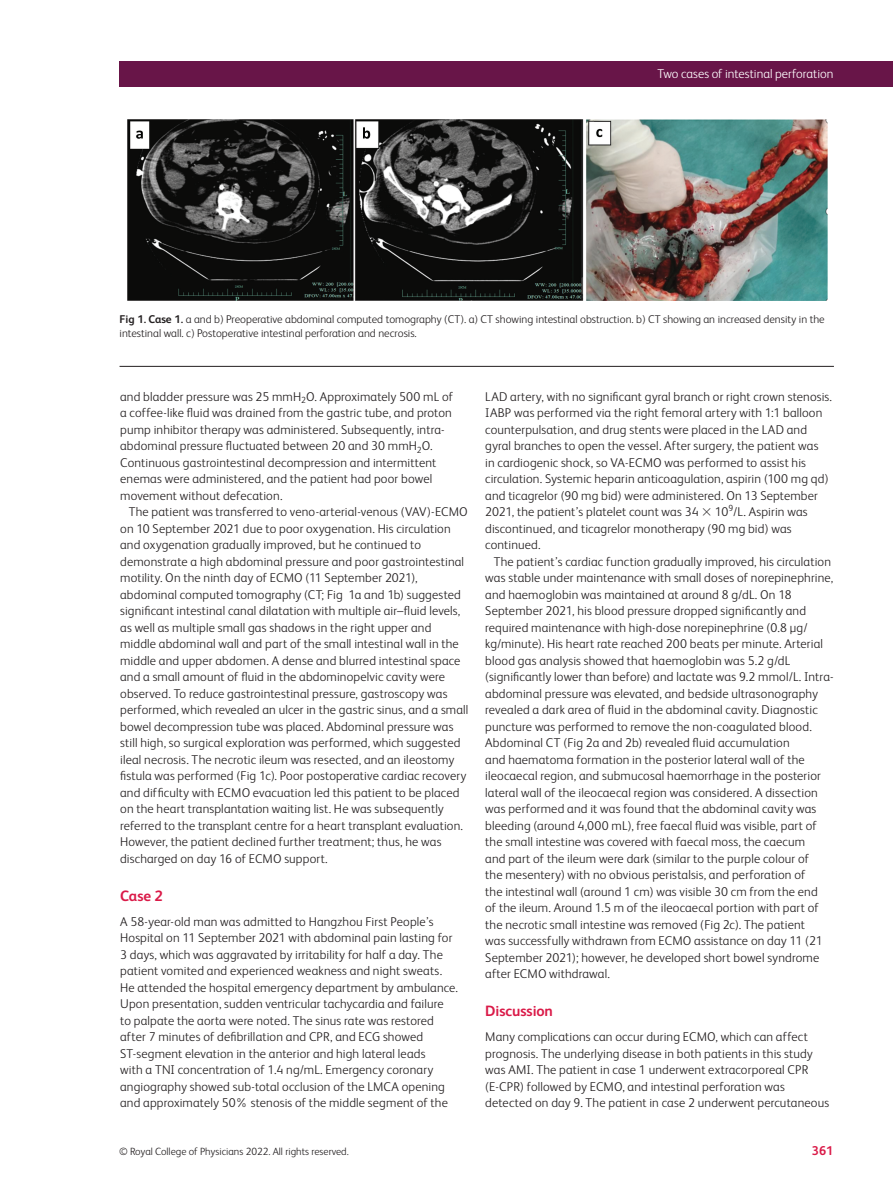
<style>
.page{position:relative;width:893px;height:1191px;background:#fff}
.page>*{position:absolute;margin:0;border:0;box-sizing:border-box;transform-origin:0 0}
.body_H1{font:700 15px "FS Albert";letter-spacing:-.005em;color:#da1a48}
.body_sec_P_Indent{font:300 12.75px/16.5px "FS Albert";letter-spacing:.01em;color:#231f20}
.body_sec_P_noIndent{font:300 12.75px/16.5px "FS Albert";letter-spacing:.01em;color:#231f20}
.t1{font:300 12.75px "FS Albert";color:#fff}
.t2{font:700 12.75px "FS Albert";color:#da1a48}
.fig_caption_P_noInde{font:300 11.25px/14.7px "FS Albert";color:#231f20}
.t3{font:300 10.5px "FS Albert";color:#231f20}
.body_sec_P_noIndent-2{font:300 8.85px "FS Albert";color:#231f20}
.s1{font-weight:700}
</style>
<div class="page">
<div style="left:119px;top:62px;width:774px;height:25px;background:#681548"></div>
<hr style="left:120px;top:366px;width:714px;height:1px;background:#231f20">
<img style="left:127px;top:119px;width:700px;height:181px">
<p class="t1" style="left:657px;top:66px;width:177px">Two cases of intestinal perforation</p>
<p class="fig_caption_P_noInde" style="left:120px;top:311px;width:707px"><span class="s1">Fig 1. Case 1.</span> a and b) Preoperative abdominal computed tomography (CT). a) CT showing intestinal obstruction. b) CT showing an increased density in the intestinal wall. c) Postoperative intestinal perforation and necrosis.</p>
<p class="body_sec_P_Indent" style="left:120px;top:388px;width:334px">and bladder pressure was 25 mmH<sub>2</sub>O. Approximately 500 mL of a coffee-like fluid was drained from the gastric tube, and proton pump inhibitor therapy was administered. Subsequently, intra&shy;abdominal pressure fluctuated between 20 and 30 mmH<sub>2</sub>O.<br>Continuous gastrointestinal decompression and intermittent enemas were administered, and the patient had poor bowel movement without defecation.</p>
<p class="body_sec_P_Indent" style="left:120px;top:503px;width:350px;text-indent:9px">The patient was transferred to veno-arterial-venous (VAV)-ECMO on 10 September 2021 due to poor oxygenation. His circulation and oxygenation gradually improved, but he continued to demonstrate a high abdominal pressure and poor gastrointestinal motility. On the ninth day of ECMO (11 September 2021), abdominal computed tomography (CT; Fig 1a and 1b) suggested significant intestinal canal dilatation with multiple air–fluid levels, as well as multiple small gas shadows in the right upper and middle abdominal wall and part of the small intestinal wall in the middle and upper abdomen. A dense and blurred intestinal space and a small amount of fluid in the abdominopelvic cavity were observed. To reduce gastrointestinal pressure, gastroscopy was performed, which revealed an ulcer in the gastric sinus, and a small bowel decompression tube was placed. Abdominal pressure was still high, so surgical exploration was performed, which suggested ileal necrosis. The necrotic ileum was resected, and an ileostomy fistula was performed (Fig 1c). Poor postoperative cardiac recovery and difficulty with ECMO evacuation led this patient to be placed on the heart transplantation waiting list. He was subsequently referred to the transplant centre for a heart transplant evaluation.<br>However, the patient declined further treatment; thus, he was discharged on day 16 of ECMO support.</p>
<p class="body_H1" style="left:120px;top:887px;width:44px">Case 2</p>
<p class="body_sec_P_noIndent" style="left:120px;top:913px;width:339px">A 58-year-old man was admitted to Hangzhou First People’s Hospital on 11 September 2021 with abdominal pain lasting for 3 days, which was aggravated by irritability for half a day. The patient vomited and experienced weakness and night sweats.<br>He attended the hospital emergency department by ambulance.<br>Upon presentation, sudden ventricular tachycardia and failure<br>to palpate the aorta were noted. The sinus rate was restored after 7 minutes of defibrillation and CPR, and ECG showed ST-segment elevation in the anterior and high lateral leads<br>with a TNI concentration of 1.4 ng/mL. Emergency coronary angiography showed sub-total occlusion of the LMCA opening and approximately 50% stenosis of the middle segment of the</p>
<p class="body_sec_P_noIndent" style="left:485px;top:388px;width:348px">LAD artery, with no significant gyral branch or right crown stenosis.<br>IABP was performed via the right femoral artery with 1:1 balloon counterpulsation, and drug stents were placed in the LAD and gyral branches to open the vessel. After surgery, the patient was<br>in cardiogenic shock, so VA-ECMO was performed to assist his circulation. Systemic heparin anticoagulation, aspirin (100 mg qd) and ticagrelor (90 mg bid) were administered. On 13 September 2021, the patient’s platelet count was 34</p>
<p class="body_sec_P_noIndent-2" style="left:728px;top:502px;width:6px">9</p>
<p class="body_sec_P_noIndent" style="left:485px;top:520px;width:308px">discontinued, and ticagrelor monotherapy (90 mg bid) was continued.</p>
<p class="body_sec_P_Indent" style="left:485px;top:553px;width:350px;text-indent:9px">The patient’s cardiac function gradually improved, his circulation was stable under maintenance with small doses of norepinephrine, and haemoglobin was maintained at around 8 g/dL. On 18<br>September 2021, his blood pressure dropped significantly and required maintenance with high-dose norepinephrine (0.8 μg/ kg/minute). His heart rate reached 200 beats per minute. Arterial blood gas analysis showed that haemoglobin was 5.2 g/dL (significantly lower than before) and lactate was 9.2 mmol/L. Intra&shy;abdominal pressure was elevated, and bedside ultrasonography revealed a dark area of fluid in the abdominal cavity. Diagnostic puncture was performed to remove the non-coagulated blood.<br>Abdominal CT (Fig 2a and 2b) revealed fluid accumulation<br>and haematoma formation in the posterior lateral wall of the ileocaecal region, and submucosal haemorrhage in the posterior lateral wall of the ileocaecal region was considered. A dissection was performed and it was found that the abdominal cavity was bleeding (around 4,000 mL), free faecal fluid was visible, part of the small intestine was covered with faecal moss, the caecum<br>and part of the ileum were dark (similar to the purple colour of<br>the mesentery) with no obvious peristalsis, and perforation of<br>the intestinal wall (around 1 cm) was visible 30 cm from the end<br>of the ileum. Around 1.5 m of the ileocaecal portion with part of the necrotic small intestine was removed (Fig 2c). The patient<br>was successfully withdrawn from ECMO assistance on day 11 (21<br>September 2021); however, he developed short bowel syndrome after ECMO withdrawal.</p>
<p class="body_H1" style="left:485px;top:1002px;width:69px">Discussion</p>
<p class="body_sec_P_noIndent" style="left:485px;top:1028px;width:345px">Many complications can occur during ECMO, which can affect prognosis. The underlying disease in both patients in this study was AMI. The patient in case 1 underwent extracorporeal CPR (E-CPR) followed by ECMO, and intestinal perforation was detected on day 9. The patient in case 2 underwent percutaneous</p>
<p class="body_sec_P_noIndent" style="left:715px;top:503px;width:94px">10 /L. Aspirin was</p>
<p class="t3" style="left:119px;top:1145px;width:231px">© Royal College of Physicians 2022. All rights reserved.</p>
<p class="t2" style="left:812px;top:1143px;width:23px">361</p>
</div>
